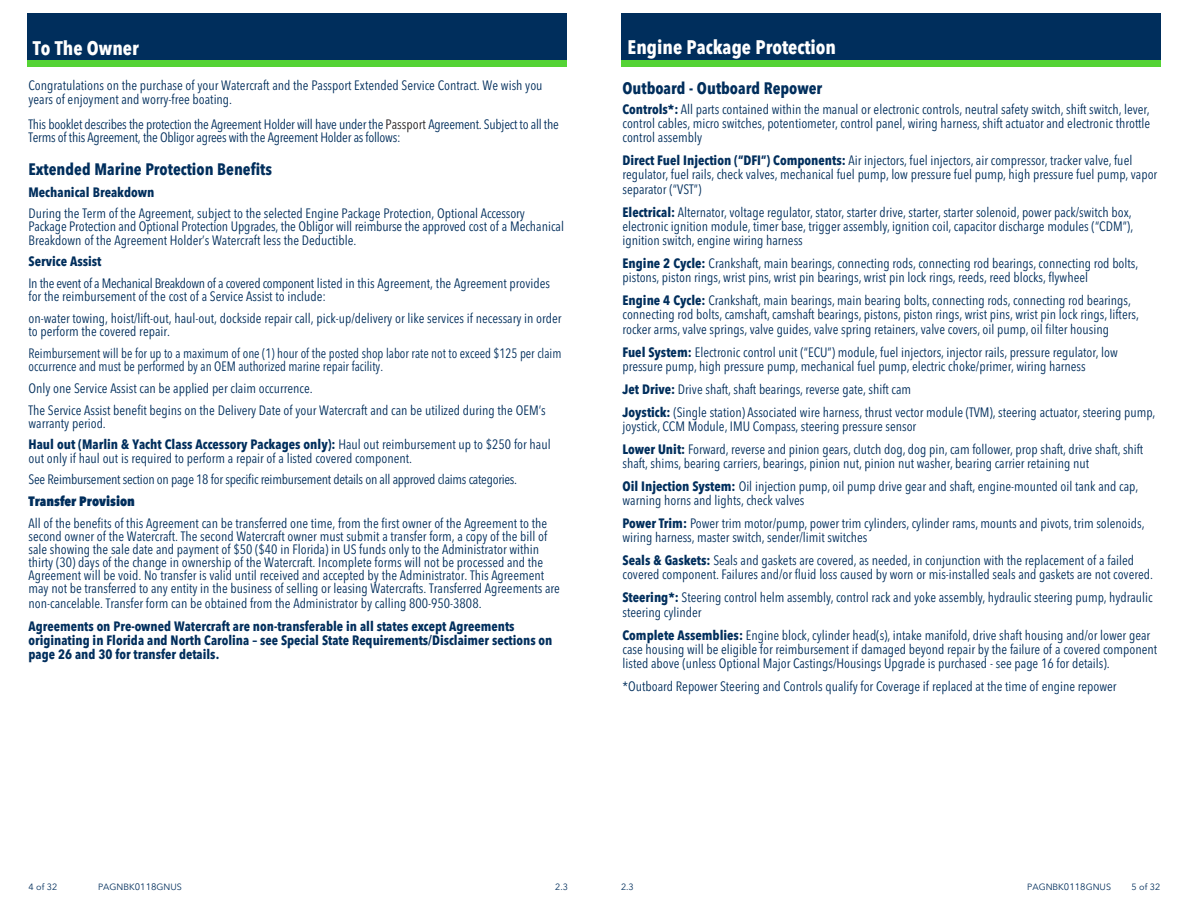
<style>
.page{position:relative;width:1188px;height:918px;background:#fff}
.page>*{position:absolute;margin:0;border:0;box-sizing:border-box;transform-origin:0 0}
.t1{font:700 condensed 19.5px "Avenir Next LT Pro";color:#fff}
.t2{font:700 condensed 16.5px "Avenir Next LT Pro";color:#002e5c}
.t3{font:condensed 13.5px/14.2px "Avenir Next LT Pro";color:#002e5c}
.t4{font:condensed 13.5px/13px "Avenir Next LT Pro";letter-spacing:-.02em;color:#002e5c}
.t5{font:700 condensed 13.5px/14.2px "Avenir Next LT Pro";color:#002e5c}
.t6{font:condensed 13.5px/13px "Avenir Next LT Pro";color:#002e5c;scale:.94 1}
.t7{font:800 condensed 13.5px "Avenir Next LT Pro";color:#002e5c}
.t8{font:9px "Avenir Next LT Pro";color:#002e5c}
.s1{color:#231f20}
.s2{font-weight:700}
.s3{font-size:9.3px}
</style>
<div class="page">
<div style="left:27px;top:53px;width:540px;height:13px;background:#54d335"></div>
<div style="left:621px;top:53px;width:540px;height:13px;background:#54d335"></div>
<div style="left:27px;top:14px;width:540px;height:46px;background:#002e5c"></div>
<div style="left:621px;top:14px;width:540px;height:46px;background:#002e5c"></div>
<p class="t1" style="left:33px;top:36px;width:108px">To The Owner</p>
<p class="t3" style="left:28px;top:79px;width:516px;line-height:13px">Congratulations on the purchase of your Watercraft and the Passport Extended Service Contract. We wish you years of enjoyment and worry-free boating.</p>
<p class="t4" style="left:28px;top:118px;width:532px">This booklet describes the protection the Agreement Holder will have under the <span class="s1">Passport</span> Agreement. Subject to all the<br>Terms of this Agreement, the Obligor agrees with the Agreement Holder as follows:</p>
<p class="t2" style="left:28px;top:159px;width:245px">Extended Marine Protection Benefits</p>
<p class="t5" style="left:28px;top:185px;width:128px">Mechanical Breakdown</p>
<p class="t3" style="left:28px;top:207px;width:537px;line-height:13px">During the Term of the Agreement, subject to the selected Engine Package Protection, Optional Accessory<br>Package Protection and Optional Protection Upgrades, the Obligor will reimburse the approved cost of a Mechanical<br>Breakdown of the Agreement Holder’s Watercraft less the Deductible.</p>
<p class="t5" style="left:28px;top:254px;width:75px">Service Assist</p>
<p class="t3" style="left:28px;top:277px;width:523px;line-height:13px">In the event of a Mechanical Breakdown of a covered component listed in this Agreement, the Agreement provides for the reimbursement of the cost of a Service Assist to include:</p>
<p class="t3" style="left:28px;top:312px;width:535px;line-height:13px">on-water towing, hoist/lift-out, haul-out, dockside repair call, pick-up/delivery or like services if necessary in order to perform the covered repair.</p>
<p class="t6" style="left:28px;top:347px;width:568px">Reimbursement will be for up to a maximum of one (1) hour of the posted shop labor rate not to exceed $125 per claim occurrence and must be performed by an OEM authorized marine repair facility.</p>
<p class="t3" style="left:28px;top:381px;width:286px">Only one Service Assist can be applied per claim occurrence.</p>
<p class="t3" style="left:28px;top:403px;width:519px;line-height:13px">The Service Assist benefit begins on the Delivery Date of your Watercraft and can be utilized during the OEM’s warranty period.</p>
<p class="t3" style="left:28px;top:438px;width:524px;line-height:13px"><span class="s2">Haul out (Marlin &amp; Yacht Class Accessory Packages only):</span> Haul out reimbursement up to $250 for haul out only if haul out is required to perform a repair of a listed covered component.</p>
<p class="t4" style="left:28px;top:473px;width:490px">See Reimbursement section on page 18 for specific reimbursement details on all approved claims categories.</p>
<p class="t7" style="left:28px;top:493px;width:108px">Transfer Provision</p>
<p class="t3" style="left:28px;top:516px;width:533px;line-height:13.4px">All of the benefits of this Agreement can be transferred one time, from the first owner of the Agreement to the second owner of the Watercraft. The second Watercraft owner must submit a transfer form, a copy of the bill of sale showing the sale date and payment of $50 ($40 in Florida) in US funds only to the Administrator within thirty (30) days of the change in ownership of the Watercraft. Incomplete forms will not be processed and the Agreement will be void. No transfer is valid until received and accepted by the Administrator. This Agreement may not be transferred to any entity in the business of selling or leasing Watercrafts. Transferred Agreements are non-cancelable. Transfer form can be obtained from the Administrator by calling 800-950-3808.</p>
<p class="t5" style="left:28px;top:619px;width:525px">Agreements on Pre-owned Watercraft are non-transferable in all states except Agreements originating in Florida and North Carolina – see Special State Requirements/Disclaimer sections on page 26 and 30 for transfer details.</p>
<p class="t1" style="left:628px;top:35px;width:210px">Engine Package Protection</p>
<p class="t2" style="left:622px;top:78px;width:201px">Outboard - Outboard Repower</p>
<p class="t3" style="left:622px;top:102px;width:529px;text-align:justify"><span class="s2">Controls*:</span> All parts contained within the manual or electronic controls, neutral safety switch, shift switch, lever, control cables, micro switches, potentiometer, control panel, wiring harness, shift actuator and electronic throttle control assembly</p>
<p class="t3" style="left:622px;top:153px;width:536px"><span class="s2">Direct Fuel Injection (“DFI”) Components:</span> Air injectors, fuel injectors, air compressor, tracker valve, fuel regulator, fuel rails, check valves, mechanical fuel pump, low pressure fuel pump, high pressure fuel pump, vapor separator (“VST”)</p>
<p class="t3" style="left:622px;top:205px;width:512px;text-align:justify"><span class="s2">Electrical:</span> Alternator, voltage regulator, stator, starter drive, starter, starter solenoid, power pack/switch box, electronic ignition module, timer base, trigger assembly, ignition coil, capacitor discharge modules (“CDM”), ignition switch, engine wiring harness</p>
<p class="t3" style="left:622px;top:256px;width:517px"><span class="s2">Engine 2 Cycle:</span> Crankshaft, main bearings, connecting rods, connecting rod bearings, connecting rod bolts, pistons, piston rings, wrist pins, wrist pin bearings, wrist pin lock rings, reeds, reed blocks, flywheel</p>
<p class="t3" style="left:622px;top:293px;width:518px"><span class="s2">Engine 4 Cycle:</span> Crankshaft, main bearings, main bearing bolts, connecting rods, connecting rod bearings, connecting rod bolts, camshaft, camshaft bearings, pistons, piston rings, wrist pins, wrist pin lock rings, lifters, rocker arms, valve springs, valve guides, valve spring retainers, valve covers, oil pump, oil filter housing</p>
<p class="t3" style="left:622px;top:345px;width:497px"><span class="s2">Fuel System:</span> Electronic control unit (“ECU”) module, fuel injectors, injector rails, pressure regulator, low pressure pump, high pressure pump, mechanical fuel pump, electric choke/primer, wiring harness</p>
<p class="t3" style="left:622px;top:382px;width:290px"><span class="s2">Jet Drive:</span> Drive shaft, shaft bearings, reverse gate, shift cam</p>
<p class="t3" style="left:622px;top:405px;width:535px"><span class="s2">Joystick:</span> (Single station) Associated wire harness, thrust vector module (TVM), steering actuator, steering pump, joystick, CCM Module, IMU Compass, steering pressure sensor</p>
<p class="t3" style="left:622px;top:442px;width:522px"><span class="s2">Lower Unit:</span> Forward, reverse and pinion gears, clutch dog, dog pin, cam follower, prop shaft, drive shaft, shift shaft, shims, bearing carriers, bearings, pinion nut, pinion nut washer, bearing carrier retaining nut</p>
<p class="t3" style="left:622px;top:479px;width:517px"><span class="s2">Oil Injection System:</span> Oil injection pump, oil pump drive gear and shaft, engine-mounted oil tank and cap, warning horns and lights, check valves</p>
<p class="t3" style="left:622px;top:516px;width:524px"><span class="s2">Power Trim:</span> Power trim motor/pump, power trim cylinders, cylinder rams, mounts and pivots, trim solenoids, wiring harness, master switch, sender/limit switches</p>
<p class="t3" style="left:622px;top:553px;width:532px"><span class="s2">Seals &amp; Gaskets:</span> Seals and gaskets are covered, as needed, in conjunction with the replacement of a failed covered component. Failures and/or fluid loss caused by worn or mis-installed seals and gaskets are not covered.</p>
<p class="t3" style="left:622px;top:591px;width:532px"><span class="s2">Steering*:</span> Steering control helm assembly, control rack and yoke assembly, hydraulic steering pump, hydraulic steering cylinder</p>
<p class="t3" style="left:622px;top:628px;width:536px"><span class="s2">Complete Assemblies:</span> Engine block, cylinder head(s), intake manifold, drive shaft housing and/or lower gear case housing will be eligible for reimbursement if damaged beyond repair by the failure of a covered component listed above (unless Optional Major Castings/Housings Upgrade is purchased - see page 16 for details).</p>
<p class="t3" style="left:622px;top:679px;width:496px">*Outboard Repower Steering and Controls qualify for Coverage if replaced at the time of engine repower</p>
<p class="t8" style="left:28px;top:881px;width:30px">4 of 32</p>
<p class="t8" style="left:98px;top:881px;width:85px">PAGNBK<span class="s3">0118</span>GNUS</p>
<p class="t8" style="left:555px;top:881px;width:14px">2.3</p>
<p class="t8" style="left:621px;top:881px;width:14px">2.3</p>
<p class="t8" style="left:1027px;top:881px;width:85px">PAGNBK<span class="s3">0118</span>GNUS</p>
<p class="t8" style="left:1131px;top:881px;width:30px">5 of 32</p>
</div>
